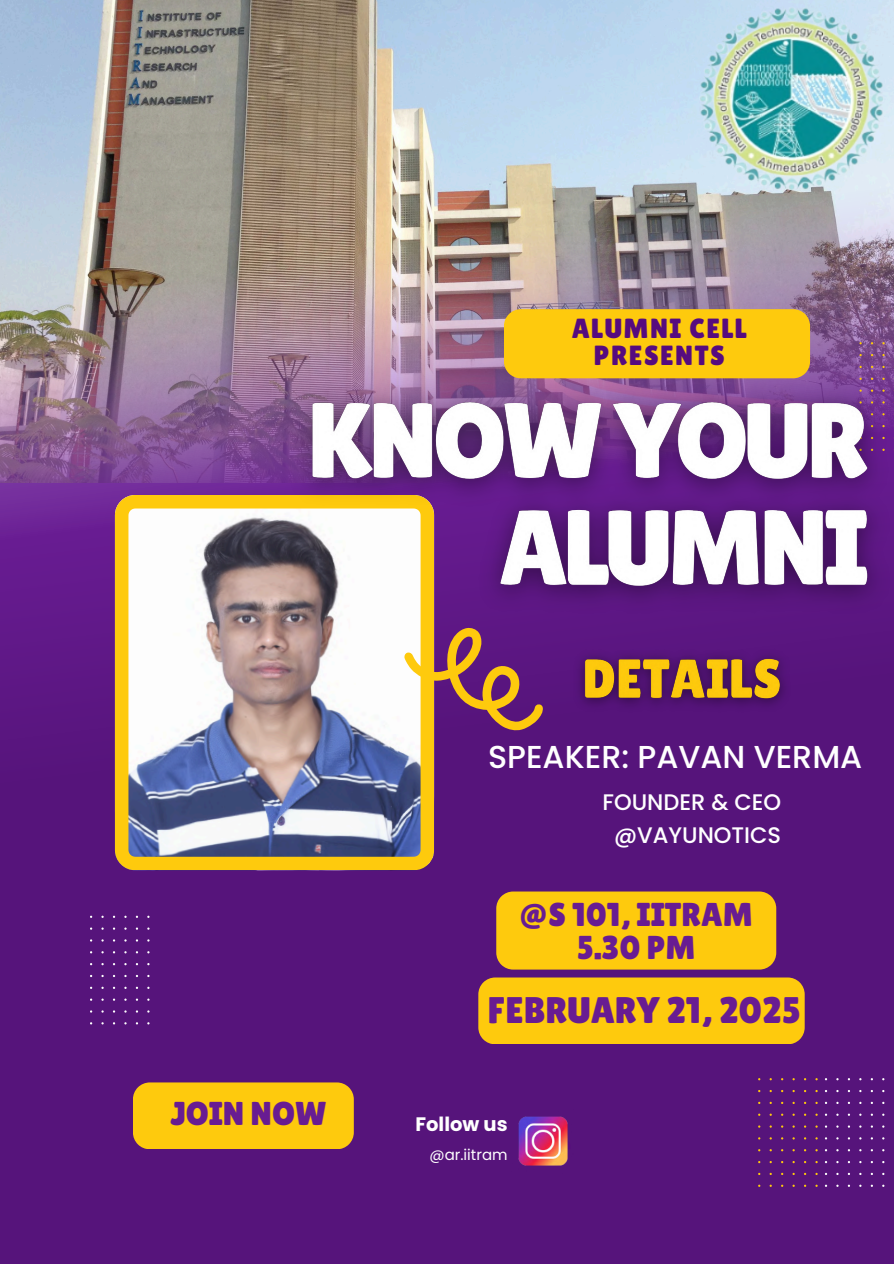
<style>
.page{position:relative;width:894px;height:1264px;background:#fff}
.page>*{position:absolute;margin:0;border:0;box-sizing:border-box;transform-origin:0 0}
.t1{font:37.05px "Lilita One";color:#681c92}
.t2{font:33px/33px "Lilita One";color:#681c92;text-align:center}
.t3{font:500 31.65px "Poppins";color:#fff}
.t4{font:27.75px/27.3px "Lilita One";letter-spacing:.05em;color:#560b7f;text-align:center}
.t5{font:500 22.5px/32.7px "Poppins";color:#fff;text-align:center}
.t6{font:700 19.5px "Poppins";color:#fff}
.t7{font:15px "Poppins";color:#fff}
</style>
<div class="page">
<div style="left:0;top:0;width:893px;height:1263px;background:#56147b"></div>
<img style="left:0;top:0;width:893px;height:176px">
<img style="left:0;top:176px;width:893px;height:613px">
<svg style="left:115px;top:495px;width:318px;height:374px;background:#b8b0a5"></svg>
<svg style="left:90px;top:915px;width:59px;height:109px"></svg>
<svg style="left:859px;top:342px;width:34px;height:27px"></svg>
<div style="left:133px;top:1082px;width:221px;height:67px;background:#feca0d"></div>
<div style="left:478px;top:977px;width:326px;height:67px;background:#feca0d"></div>
<div style="left:504px;top:309px;width:305px;height:60px;background:#feca0d"></div>
<svg style="left:393px;top:625px;width:169px;height:114px"></svg>
<img style="left:699px;top:6px;width:185px;height:185px">
<img style="left:518px;top:1116px;width:50px;height:50px">
<svg style="left:824px;top:1078px;width:60px;height:108px"></svg>
<svg style="left:758px;top:1078px;width:59px;height:108px"></svg>
<div style="left:496px;top:891px;width:280px;height:78px;background:#feca0d"></div>
<img style="left:276px;top:369px;width:617px;height:256px">
<img style="left:563px;top:640px;width:236px;height:81px">
<p class="t4" style="left:571px;top:315px;width:177px">ALUMNI CELL<br>PRESENTS</p>
<p class="t2" style="left:170px;top:1097px;width:157px">JOIN NOW</p>
<p class="t3" style="left:488px;top:735px;width:376px">SPEAKER: PAVAN VERMA</p>
<h6 class="t5" style="left:602px;top:786px;width:180px">FOUNDER &amp; CEO @VAYUNOTICS</h6>
<h5 class="t2" style="left:519px;top:897px;width:234px">@S 101, IITRAM<br>5.30 PM</h5>
<p class="t1" style="left:487px;top:989px;width:314px">FEBRUARY 21, 2025</p>
<h4 class="t6" style="left:415px;top:1110px;width:94px">Follow us</h4>
<p class="t7" style="left:429px;top:1144px;width:80px">@ar.iitram</p>
</div>
